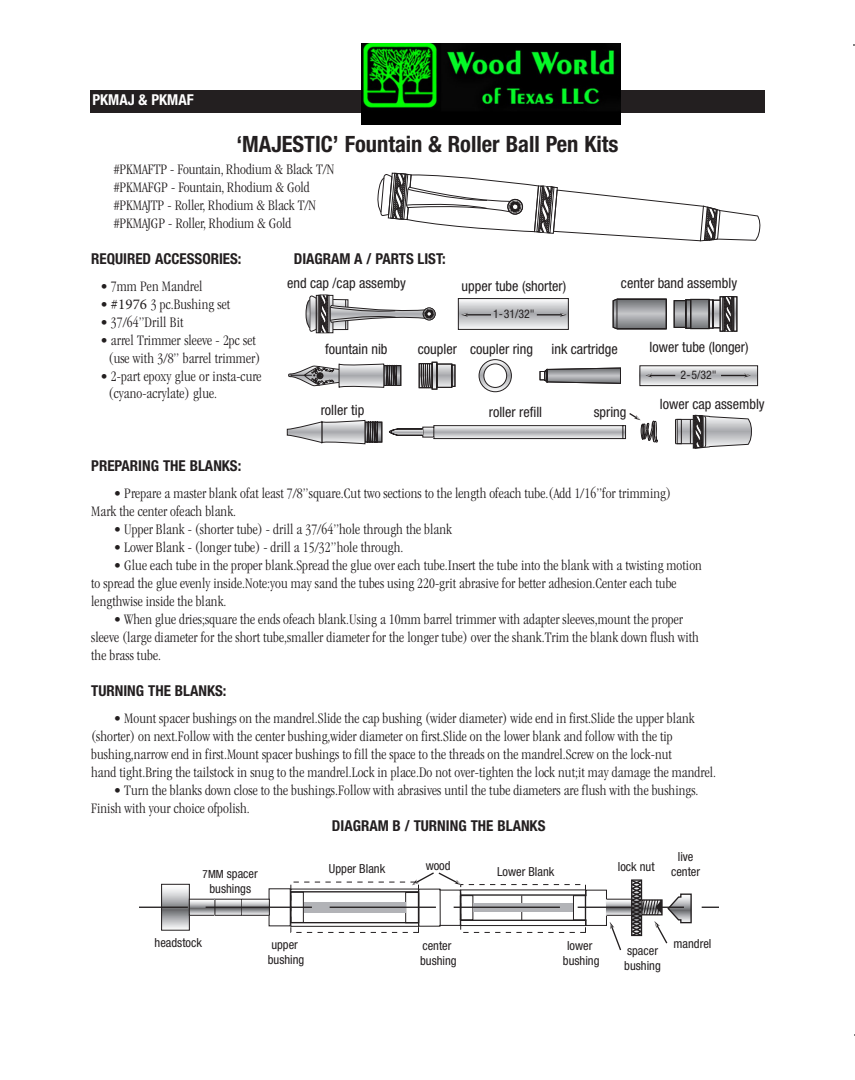
<style>
.page{position:relative;width:855px;height:1080px;background:#fff}
.page>*{position:absolute;margin:0;border:0;box-sizing:border-box;transform-origin:0 0}
.t1{font:700 condensed 22.5px "Helvetica Neue";color:#231f20}
.t2{font:300 condensed 15px/18px "Garamond";letter-spacing:.005em;color:#231f20}
.t3{font:700 condensed 15px "Helvetica Neue";color:#231f20}
.t4{font:700 condensed 15px "Helvetica Neue";color:#fff}
.t5{font:condensed 14.25px "Helvetica Neue";color:#231f20}
.t6{font:condensed 12.5px/15px "Helvetica Neue";color:#231f20}
.t7{font:condensed 11.88px "Helvetica Neue";color:#231f20}
.s1{font-family:"Minion Pro";font-weight:400;font-stretch:normal}
.s2{font-size:11.25px}
</style>
<div class="page">
<div style="left:90px;top:90px;width:675px;height:22px;background:#231f20"></div>
<svg style="left:377px;top:172px;width:384px;height:70px"></svg>
<svg style="left:460px;top:301px;width:107px;height:27px;background:#cecfd1"></svg>
<div style="left:458px;top:298px;width:111px;height:32px;border:1px solid #231f20"></div>
<div style="left:479px;top:359px;width:33px;height:33px;border:1px solid #231f20;border-radius:50%"></div>
<svg style="left:752px;top:368px;width:4px;height:16px"></svg>
<div style="left:640px;top:366px;width:118px;height:20px;border:1px solid #231f20"></div>
<svg style="left:305px;top:295px;width:131px;height:38px"></svg>
<svg style="left:613px;top:299px;width:54px;height:30px;background:#8c8d90"></svg>
<svg style="left:734px;top:299px;width:1px;height:30px"></svg>
<div style="left:720px;top:296px;width:17px;height:36px;border:1px solid #231f20"></div>
<div style="left:720px;top:297px;width:17px;height:34px;border:1px solid #231f20"></div>
<svg style="left:674px;top:297px;width:60px;height:35px;background:#858587"></svg>
<svg style="left:461px;top:313px;width:30px;height:4px"></svg>
<svg style="left:537px;top:313px;width:30px;height:4px"></svg>
<svg style="left:287px;top:362px;width:465px;height:87px"></svg>
<svg style="left:140px;top:872px;width:579px;height:79px"></svg>
<hr style="left:0;top:45px;width:34px;height:1px;background:#000">
<hr style="left:821px;top:45px;width:34px;height:1px;background:#000">
<hr style="left:0;top:1035px;width:34px;height:1px;background:#000">
<hr style="left:821px;top:1035px;width:34px;height:1px;background:#000">
<hr style="left:45px;top:0;width:1px;height:34px;background:#000">
<hr style="left:810px;top:0;width:1px;height:34px;background:#000">
<img style="left:361px;top:44px;width:260px;height:80px">
<p class="t4" style="left:92px;top:91px;width:103px">MKP MKP&amp;JA FA</p>
<h1 class="t1" style="left:236px;top:131px;width:384px">‘MAJESTIC’ Fountain &amp; Roller Ball Pen Kits</h1>
<p class="t2" style="left:114px;top:160px;width:222px">#PKMAFTP - Fountain, Rhodium &amp; Black T/N #PKMAFGP - Fountain, Rhodium &amp; Gold #PKMAJTP - Roller, Rhodium &amp; Black T/N #PKMAJGP - Roller, Rhodium &amp; Gold</p>
<p class="t3" style="left:91px;top:250px;width:152px">REQUIRED ACCESSORIES:</p>
<p class="t3" style="left:294px;top:250px;width:154px">DIAGRAM A / PARTS LIST:</p>
<p class="t2" style="left:100px;top:277px;width:104px">• 7mm Pen Mandrel</p>
<p class="t2" style="left:100px;top:295px;width:131px">• <span class="s1">#1976</span> 3 pc.Bushing set</p>
<p class="t2" style="left:100px;top:313px;width:85px">• 37/64”Drill Bit</p>
<p class="t2" style="left:100px;top:331px;width:161px;text-align:center">• arrel Trimmer sleeve - 2pc set (use with 3/8” barrel trimmer)</p>
<p class="t2" style="left:109px;top:367px;width:155px;line-height:17.4px;text-indent:-8px">• 2-part epoxy glue or insta-cure (cyano-acrylate) glue.</p>
<p class="t5" style="left:287px;top:275px;width:120px">end cap /cap assemby</p>
<p class="t5" style="left:621px;top:275px;width:118px">center band assembly</p>
<p class="t5" style="left:462px;top:278px;width:106px">upper tube (shorter)</p>
<p class="t7" style="left:493px;top:307px;width:43px">1-31/32"</p>
<p class="t5" style="left:418px;top:341px;width:117px">coupler coupler ring</p>
<p class="t5" style="left:650px;top:339px;width:101px">lower tube (longer)</p>
<p class="t7" style="left:680px;top:368px;width:38px">2-5/32"</p>
<p class="t5" style="left:660px;top:396px;width:106px">lower cap assembly</p>
<p class="t5" style="left:325px;top:340px;width:64px">fountain nib</p>
<p class="t5" style="left:551px;top:340px;width:68px">ink cartridge</p>
<p class="t5" style="left:321px;top:401px;width:45px">roller tip</p>
<p class="t5" style="left:489px;top:403px;width:55px">roller refill</p>
<p class="t5" style="left:594px;top:403px;width:34px">spring</p>
<p class="t3" style="left:91px;top:457px;width:152px">PREPARING THE BLANKS:</p>
<p class="t2" style="left:91px;top:484px;width:581px;text-indent:22px">• Prepare a master blank ofat least 7/8”square.Cut two sections to the length ofeach tube.(Add 1/16”for trimming)<br>Mark the center ofeach blank.</p>
<p class="t2" style="left:114px;top:520px;width:340px">• Upper Blank - (shorter tube) - drill a 37/64”hole through the blank</p>
<p class="t2" style="left:114px;top:538px;width:291px">• Lower Blank - (longer tube) - drill a 15/32”hole through.</p>
<p class="t2" style="left:91px;top:556px;width:612px;text-indent:22px">• Glue each tube in the proper blank.Spread the glue over each tube.Insert the tube into the blank with a twisting motion to spread the glue evenly inside.Note:you may sand the tubes using 220-grit abrasive for better adhesion.Center each tube lengthwise inside the blank.</p>
<p class="t2" style="left:91px;top:610px;width:609px;text-indent:22px">• When glue dries;square the ends ofeach blank.Using a 10mm barrel trimmer with adapter sleeves,mount the proper sleeve (large diameter for the short tube,smaller diameter for the longer tube) over the shank.Trim the blank down flush with the brass tube.</p>
<p class="t3" style="left:91px;top:681px;width:137px">TURNING THE BLANKS:</p>
<p class="t2" style="left:91px;top:709px;width:626px;text-indent:22px">• Mount spacer bushings on the mandrel.Slide the cap bushing (wider diameter) wide end in first.Slide the upper blank (shorter) on next.Follow with the center bushing,wider diameter on first.Slide on the lower blank and follow with the tip bushing,narrow end in first.Mount spacer bushings to fill the space to the threads on the mandrel.Screw on the lock-nut<br>hand tight.Bring the tailstock in snug to the mandrel.Lock in place.Do not over-tighten the lock nut;it may damage the mandrel.</p>
<p class="t2" style="left:91px;top:781px;width:609px;text-indent:22px">• Turn the blanks down close to the bushings.Follow with abrasives until the tube diameters are flush with the bushings.<br>Finish with your choice ofpolish.</p>
<p class="t3" style="left:332px;top:816px;width:215px">DIAGRAM B / TURNING THE BLANKS</p>
<p class="t6" style="left:426px;top:858px;width:26px">wood</p>
<p class="t6" style="left:203px;top:866px;width:57px"><span class="s2">7MM</span> spacer</p>
<p class="t6" style="left:329px;top:861px;width:58px">Upper Blank</p>
<p class="t6" style="left:497px;top:864px;width:59px">Lower Blank</p>
<p class="t6" style="left:209px;top:881px;width:43px">bushings</p>
<p class="t6" style="left:618px;top:859px;width:38px">lock nut</p>
<p class="t6" style="left:671px;top:849px;width:31px;text-align:center">live center</p>
<p class="t6" style="left:155px;top:935px;width:49px">headstock</p>
<p class="t6" style="left:268px;top:937px;width:38px">upper bushing</p>
<p class="t6" style="left:420px;top:938px;width:38px">center bushing</p>
<p class="t6" style="left:563px;top:938px;width:38px;text-align:center">lower bushing</p>
<p class="t6" style="left:624px;top:943px;width:38px">spacer bushing</p>
<p class="t6" style="left:674px;top:936px;width:39px">mandrel</p>
</div>
